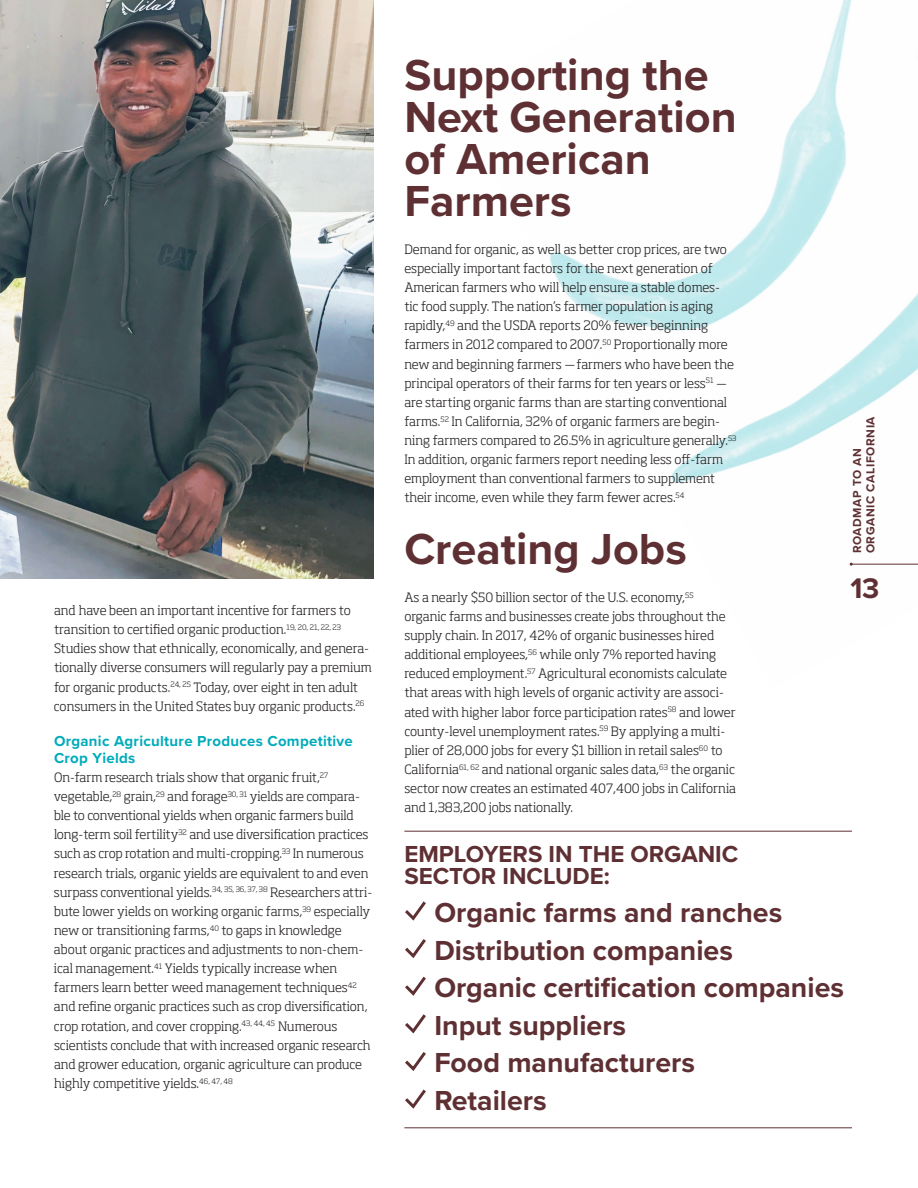
<style>
.page{position:relative;width:918px;height:1188px;background:#fff}
.page>*{position:absolute;margin:0;border:0;box-sizing:border-box;transform-origin:0 0}
.t1{font:700 45px/42px "Proxima Nova";color:#5f3033}
.t2{font:700 29.4px "Proxima Nova";color:#5f3033}
.t3{font:700 28.5px/37.5px "Proxima Nova";color:#5f3033}
.t4{font:700 24px/22.5px "Proxima Nova";color:#5f3033}
.t5{font:700 15px/16.5px "Proxima Nova";letter-spacing:.02em;color:#00abbb}
.t6{font:300 12.75px/19.2px "Soho Std";letter-spacing:-.005em;color:#231f20}
.t7{font:700 12px/13.5px "Proxima Nova";letter-spacing:.05em;color:#5f3033}
</style>
<div class="page">
<img style="left:550px;top:0;width:368px;height:565px">
<img style="left:0;top:0;width:374px;height:579px">
<hr style="left:404px;top:831px;width:448px;height:1px;background:#5f3033">
<hr style="left:404px;top:1128px;width:448px;height:1px;background:#5f3033">
<svg style="left:405px;top:901px;width:21px;height:20px"></svg>
<svg style="left:405px;top:1014px;width:21px;height:20px"></svg>
<svg style="left:405px;top:939px;width:21px;height:19px"></svg>
<svg style="left:405px;top:1052px;width:21px;height:19px"></svg>
<svg style="left:405px;top:976px;width:21px;height:20px"></svg>
<svg style="left:405px;top:1089px;width:21px;height:20px"></svg>
<hr style="left:851px;top:564px;width:67px;height:1px;background:#5f3033">
<p class="t6" style="left:54px;top:601px;width:320px">and have been an important incentive for farmers to transition to certified organic production.<sup>19,</sup> <sup>20,</sup> <sup>21,</sup> <sup>22,</sup> <sup>23<br></sup>Studies show that ethnically, economically, and genera&shy;tionally diverse consumers will regularly pay a premium for organic products.<sup>24,</sup> <sup>25</sup> Today, over eight in ten adult consumers in the United States buy organic products.<sup>26</sup></p>
<p class="t5" style="left:54px;top:733px;width:300px">Organic Agriculture Produces Competitive<br>Crop Yields</p>
<p class="t6" style="left:54px;top:768px;width:320px">On-farm research trials show that organic fruit,<sup>27 </sup>vegetable,<sup>28</sup> grain,<sup>29</sup> and forage<sup>30,</sup> <sup>31</sup> yields are compara&shy;ble to conventional yields when organic farmers build long-term soil fertility<sup>32</sup> and use diversification practices such as crop rotation and multi-cropping.<sup>33</sup> In numerous research trials, organic yields are equivalent to and even surpass conventional yields.<sup>34,</sup> <sup>35,</sup> <sup>36,</sup> <sup>37,</sup> <sup>38</sup> Researchers attri&shy;bute lower yields on working organic farms,<sup>39</sup> especially new or transitioning farms,<sup>40</sup> to gaps in knowledge about organic practices and adjustments to non-chem&shy;ical management.<sup>41</sup> Yields typically increase when farmers learn better weed management techniques<sup>42 </sup>and refine organic practices such as crop diversification, crop rotation, and cover cropping.<sup>43,</sup> <sup>44,</sup> <sup>45</sup> Numerous scientists conclude that with increased organic research and grower education, organic agriculture can produce highly competitive yields.<sup>46,</sup> <sup>47,</sup> <sup>48</sup></p>
<h1 class="t1" style="left:404px;top:53px;width:334px">Supporting the<br>Next Generation of American<br>Farmers</h1>
<p class="t6" style="left:404px;top:239px;width:334px">Demand for organic, as well as better crop prices, are two especially important factors for the next generation of American farmers who will help ensure a stable domes&shy;tic food supply. The nation’s farmer population is aging rapidly,<sup>49</sup> and the USDA reports 20% fewer beginning farmers in 2012 compared to 2007.<sup>50</sup> Proportionally more new and beginning farmers ― farmers who have been the principal operators of their farms for ten years or less<sup>51</sup> ― are starting organic farms than are starting conventional farms.<sup>52</sup> In California, 32% of organic farmers are begin&shy;ning farmers compared to 26.5% in agriculture generally.<sup>53<br></sup>In addition, organic farmers report needing less off-farm employment than conventional farmers to supplement their income, even while they farm fewer acres.<sup>54</sup></p>
<h1 class="t1" style="left:404px;top:527px;width:284px">Creating Jobs</h1>
<p class="t6" style="left:404px;top:587px;width:333px">As a nearly $50 billion sector of the U.S. economy,<sup>55 </sup>organic farms and businesses create jobs throughout the supply chain. In 2017, 42% of organic businesses hired additional employees,<sup>56</sup> while only 7% reported having reduced employment.<sup>57</sup> Agricultural economists calculate that areas with high levels of organic activity are associ&shy;ated with higher labor force participation rates<sup>58</sup> and lower county-level unemployment rates.<sup>59</sup> By applying a multi&shy;plier of 28,000 jobs for every $1 billion in retail sales<sup>60</sup> to California<sup>61,</sup> <sup>62</sup> and national organic sales data,<sup>63</sup> the organic sector now creates an estimated 407,400 jobs in California and 1,383,200 jobs nationally.</p>
<h3 class="t4" style="left:404px;top:842px;width:335px">EMPLOYERS IN THE ORGANIC<br>SECTOR INCLUDE:</h3>
<h3 class="t3" style="left:434px;top:893px;width:411px">Organic farms and ranches<br>Distribution companies<br>Organic certification companies<br>Input suppliers<br>Food manufacturers<br>Retailers</h3>
<p class="t7" style="left:850px;top:553px;width:139px;rotate:-90deg">ROADMAP TO AN<br>ORGANIC CALIFORNIA</p>
<h2 class="t2" style="left:850px;top:566px;width:31px">13</h2>
</div>
